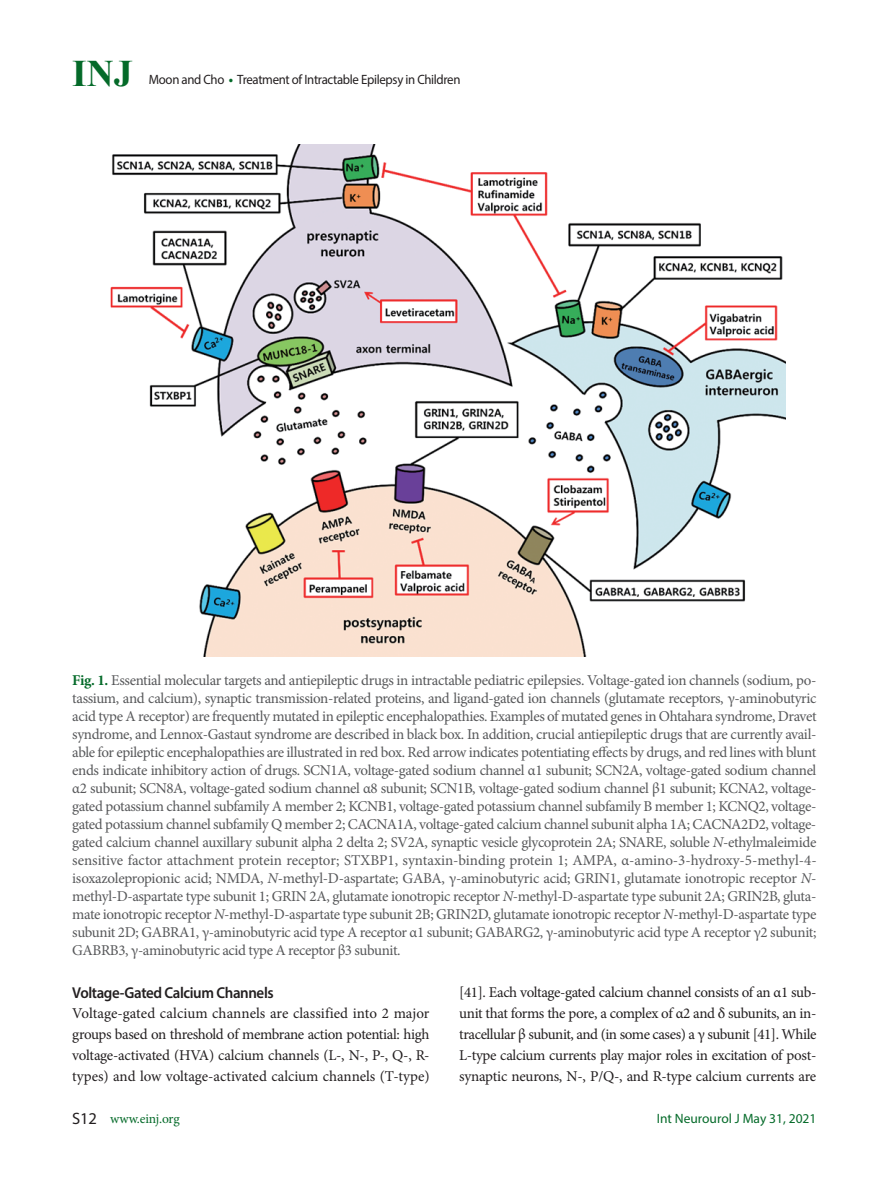
<style>
.page{position:relative;width:893px;height:1191px;background:#fff}
.page>*{position:absolute;margin:0;border:0;box-sizing:border-box;transform-origin:0 0}
.t1{font:700 37.5px "Times New Roman";color:#046a29}
.본문_중제목{font:600 15.75px "Myriad Pro";letter-spacing:-.025em;color:#231f20;scale:.95 1}
.표제목_그림설명은_-1{font:15px/18px "Minion Pro";letter-spacing:-.025em;color:#57585a;text-align:justify}
.본문{font:15px/21px "Minion Pro";letter-spacing:-.01em;color:#231f20;text-align:justify}
.t2{font:13.5px "Myriad Pro";letter-spacing:-.025em;color:#231f20;scale:.95 1}
.t3{font:13.5px "Myriad Pro";color:#046a29}
.t4{font:13.5px "Minion Pro";letter-spacing:-.01em;color:#046a29}
.s1{font-weight:700;color:#046a29}
.s2{font-style:italic}
.s3{font-family:"Myriad Pro";font-size:16.5px;color:#231f20}
</style>
<div class="page">
<img style="left:110px;top:145px;width:675px;height:511px">
<h1 class="t1" style="left:72px;top:47px;width:62px">INJ</h1>
<p class="t2" style="left:149px;top:71px;width:330px">Moon and Cho <span class="s1">•</span> Treatment of Intractable Epilepsy in Children</p>
<p class="표제목_그림설명은_-1" style="left:72px;top:671px;width:746px"><span class="s1">Fig. 1.</span> Essential molecular targets and antiepileptic drugs in intractable pediatric epilepsies. Voltage-gated ion channels (sodium, po&shy;tassium, and calcium), synaptic transmission-related proteins, and ligand-gated ion channels (glutamate receptors, γ-aminobutyric acid type A receptor) are frequently mutated in epileptic encephalopathies. Examples of mutated genes in Ohtahara syndrome, Dravet syndrome, and Lennox-Gastaut syndrome are described in black box. In addition, crucial antiepileptic drugs that are currently avail&shy;able for epileptic encephalopathies are illustrated in red box. Red arrow indicates potentiating effects by drugs, and red lines with blunt ends indicate inhibitory action of drugs. SCN1A, voltage-gated sodium channel α1 subunit; SCN2A, voltage-gated sodium channel α2 subunit; SCN8A, voltage-gated sodium channel α8 subunit; SCN1B, voltage-gated sodium channel β1 subunit; KCNA2, voltage‐ gated potassium channel subfamily A member 2; KCNB1, voltage‐gated potassium channel subfamily B member 1; KCNQ2, voltage&shy;gated potassium channel subfamily Q member 2; CACNA1A, voltage-gated calcium channel subunit alpha 1A; CACNA2D2, voltage&shy;gated calcium channel auxillary subunit alpha 2 delta 2; SV2A, synaptic vesicle glycoprotein 2A; SNARE, soluble <span class="s2">N</span>-ethylmaleimide sensitive factor attachment protein receptor; STXBP1, syntaxin-binding protein 1; AMPA, α-amino-3-hydroxy-5-methyl-4- isoxazolepropionic acid; NMDA, <span class="s2">N</span>-methyl-D-aspartate; GABA, γ-aminobutyric acid; GRIN1, glutamate ionotropic receptor <span class="s2">N&shy;</span>methyl-D-aspartate type subunit 1; GRIN 2A, glutamate ionotropic receptor <span class="s2">N</span>-methyl-D-aspartate type subunit 2A; GRIN2B, gluta&shy;mate ionotropic receptor <span class="s2">N</span>-methyl-D-aspartate type subunit 2B; GRIN2D, glutamate ionotropic receptor <span class="s2">N</span>-methyl-D-aspartate type subunit 2D; GABRA1, γ-aminobutyric acid type A receptor α1 subunit; GABARG2, γ-aminobutyric acid type A receptor γ2 subunit; GABRB3, γ-aminobutyric acid type A receptor β3 subunit.</p>
<p class="본문_중제목" style="left:72px;top:982px;width:214px">Voltage-Gated Calcium Channels</p>
<p class="본문" style="left:72px;top:1003px;width:359px">Voltage-gated calcium channels are classified into 2 major groups based on threshold of membrane action potential: high voltage-activated (HVA) calcium channels (L-, N-, P-, Q-, R&shy;types) and low voltage-activated calcium channels (T-type)</p>
<p class="t4" style="left:72px;top:1109px;width:109px"><span class="s3">S12</span> www.einj.org</p>
<p class="본문" style="left:459px;top:982px;width:359px">[41]. Each voltage-gated calcium channel consists of an α1 sub&shy;unit that forms the pore, a complex of α2 and δ subunits, an in&shy;tracellular β subunit, and (in some cases) a γ subunit [41]. While L-type calcium currents play major roles in excitation of post&shy;synaptic neurons, N-, P/Q-, and R-type calcium currents are</p>
<p class="t3" style="left:657px;top:1110px;width:161px">Int Neurourol J May 31, 2021</p>
</div>
